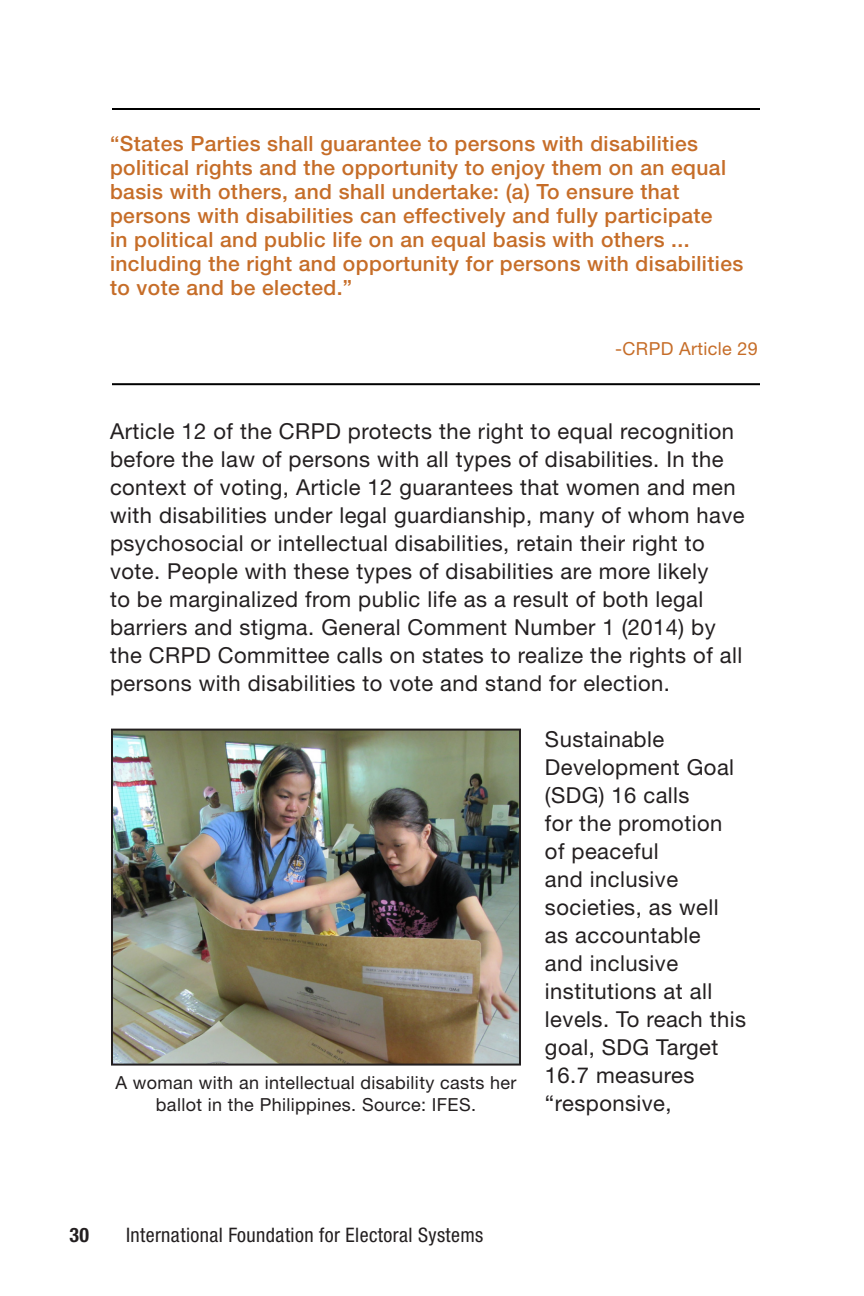
<style>
.page{position:relative;width:864px;height:1296px;background:#fff}
.page>*{position:absolute;margin:0;border:0;box-sizing:border-box;transform-origin:0 0}
.t1{font:22px/28px "Helvetica Neue LT Std";letter-spacing:.02em;color:#231f20}
.t2{font:500 21px/24px "Helvetica Neue LT Std";letter-spacing:.02em;color:#c66d28}
.t3{font:condensed 20px "Helvetica Neue LT Std";letter-spacing:.02em;color:#231f20}
.t4{font:700 condensed 20px "Helvetica Neue LT Std";color:#231f20}
.t5{font:18px/22px "Helvetica Neue LT Std";letter-spacing:.02em;color:#231f20;text-align:center}
.t6{font:18px "Helvetica Neue LT Std";letter-spacing:.02em;color:#c66d28}
</style>
<div class="page">
<hr style="left:112px;top:108px;width:648px;height:2px;background:#000">
<hr style="left:112px;top:383px;width:648px;height:2px;background:#000">
<img style="left:114px;top:732px;width:404px;height:331px">
<div style="left:111px;top:729px;width:410px;height:337px;border:2px solid #231f20"></div>
<p class="t2" style="left:110px;top:131px;width:635px">“States Parties shall guarantee to persons with disabilities political rights and the opportunity to enjoy them on an equal basis with others, and shall undertake: (a) To ensure that persons with disabilities can effectively and fully participate<br>in political and public life on an equal basis with others ... including the right and opportunity for persons with disabilities to vote and be elected.”</p>
<p class="t6" style="left:615px;top:337px;width:144px">-CRPD Article 29</p>
<p class="t1" style="left:110px;top:416px;width:636px">Article 12 of the CRPD protects the right to equal recognition before the law of persons with all types of disabilities. In the context of voting, Article 12 guarantees that women and men with disabilities under legal guardianship, many of whom have psychosocial or intellectual disabilities, retain their right to vote. People with these types of disabilities are more likely<br>to be marginalized from public life as a result of both legal barriers and stigma. General Comment Number 1 (2014) by the CRPD Committee calls on states to realize the rights of all persons with disabilities to vote and stand for election.</p>
<p class="t1" style="left:545px;top:724px;width:203px">Sustainable<br>Development Goal (SDG) 16 calls<br>for the promotion of peaceful<br>and inclusive societies, as well as accountable<br>and inclusive institutions at all levels. To reach this goal, SDG Target<br>16.7 measures “responsive,</p>
<p class="t5" style="left:115px;top:1072px;width:403px">A woman with an intellectual disability casts her ballot in the Philippines. Source: IFES.</p>
<p class="t4" style="left:70px;top:1222px;width:21px">30</p>
<p class="t3" style="left:126px;top:1223px;width:359px">International Foundation for Electoral Systems</p>
</div>
